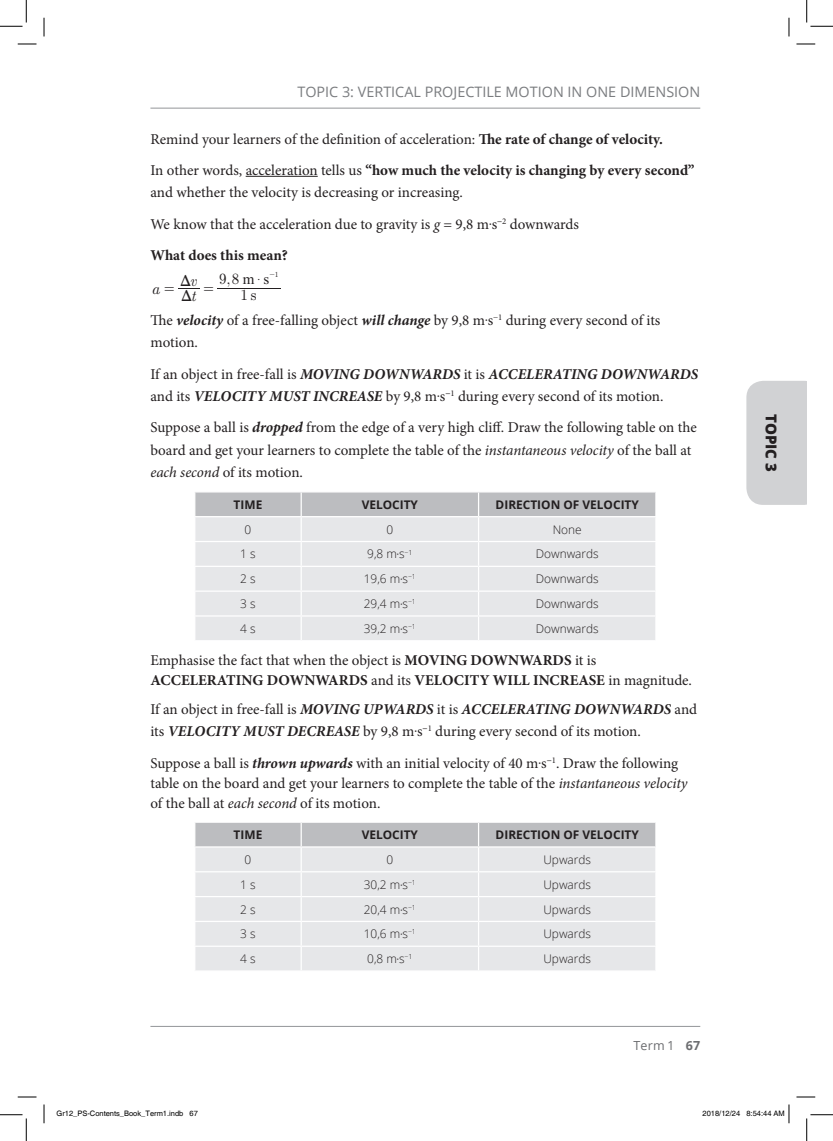
<style>
.page{position:relative;width:833px;height:1141px;background:#fff}
.page>*{position:absolute;margin:0;border:0;box-sizing:border-box;transform-origin:0 0}
.t1{font:15px/22.5px "Minion Pro";color:#231f20}
.t2{font:15px "MM Century New";color:#231f20}
.t3{font:800 15px "Open Sans";color:#231f20}
.t4{font:15px "MM Century Old Greek";color:#231f20}
.t5{font:italic 15px "MM Century New";color:#231f20}
.t6{font:15px "MM Binary";color:#231f20}
.t7{font:14.38px "Open Sans";color:#7a7c7f}
.t8{font:12.5px "Open Sans";color:#6c6d70}
.t9{font:300 11.88px "Open Sans";color:#231f20}
.t10{font:700 11.88px "Open Sans";color:#231f20}
.t11{font:7.5px "Helvetica";color:#000}
.t12{font:7.5px "MM Century New";color:#231f20}
.s1{font-weight:700}
.s2{font-style:italic}
.s3{font-family:"MM Century New";font-style:italic}
.s4{font-family:"Times New Roman"}
.s5{font-weight:700;font-style:italic}
.s6{font-family:"Minion Pro";font-weight:400}
.s7{font-style:normal}
</style>
<div class="page">
<hr style="left:150px;top:108px;width:549px;height:1px;background:#939598">
<hr style="left:150px;top:1025px;width:549px;height:1px;background:#939598">
<div style="left:746px;top:381px;width:60px;height:124px;background:#d1d2d4"></div>
<hr style="left:245px;top:176px;width:72px;height:1px;background:#231f20">
<svg style="left:178px;top:288px;width:21px;height:1px"></svg>
<hr style="left:217px;top:288px;width:63px;height:1px;background:#231f20">
<svg style="left:195px;top:492px;width:461px;height:148px;background:#e0e1e3"></svg>
<svg style="left:195px;top:822px;width:461px;height:148px;background:#e0e1e3"></svg>
<svg style="left:18px;top:43px;width:18px;height:2px"></svg>
<svg style="left:796px;top:43px;width:18px;height:2px"></svg>
<svg style="left:18px;top:1096px;width:18px;height:1px"></svg>
<svg style="left:796px;top:1096px;width:18px;height:1px"></svg>
<svg style="left:43px;top:18px;width:2px;height:18px"></svg>
<svg style="left:43px;top:1104px;width:2px;height:19px"></svg>
<svg style="left:788px;top:18px;width:1px;height:18px"></svg>
<svg style="left:0;top:0;width:27px;height:27px"></svg>
<svg style="left:0;top:1114px;width:27px;height:26px"></svg>
<svg style="left:806px;top:0;width:26px;height:27px"></svg>
<svg style="left:806px;top:1114px;width:26px;height:26px"></svg>
<svg style="left:788px;top:1104px;width:1px;height:19px"></svg>
<p class="t7" style="left:297px;top:82px;width:404px">TOPIC 3: VERTICAL PROJECTILE MOTION IN ONE DIMENSION</p>
<p class="t1" style="left:150px;top:123px;width:545px;line-height:31.2px">Remind your learners of the definition of acceleration: <span class="s1">The rate of change of velocity.<br></span>In other words, acceleration tells us <span class="s1">“how much the velocity is changing by every second”</span></p>
<p class="t1" style="left:150px;top:177px;width:430px;line-height:31.2px">and whether the velocity is decreasing or increasing.<br>We know that the acceleration due to gravity is <span class="s2">g</span> = 9,8 m.s<sup>−</sup><sup>2</sup> downwards<br><span class="s1">What does this mean?</span></p>
<p class="t2" style="left:227px;top:271px;width:5px">,</p>
<p class="t2" style="left:240px;top:288px;width:17px">1s</p>
<p class="t4" style="left:180px;top:273px;width:19px">D<span class="s3">v</span></p>
<p class="t2" style="left:219px;top:271px;width:61px">98<span class="s4">ms</span> <sup>1</sup></p>
<p class="t12" style="left:270px;top:271px;width:6px">-</p>
<p class="t1" style="left:150px;top:309px;width:511px">The <span class="s5">velocity</span> of a free-falling object <span class="s5">will change</span> by 9,8 m.s<sup>−1</sup> during every second of its motion.</p>
<p class="t1" style="left:150px;top:362px;width:548px">If an object in free-fall is <span class="s5">MOVING DOWNWARDS</span> it is <span class="s5">ACCELERATING DOWNWARDS </span>and its <span class="s5">VELOCITY MUST INCREASE</span> by 9,8 m.s<sup>−</sup><sup>1</sup> during every second of its motion.</p>
<p class="t1" style="left:150px;top:416px;width:547px">Suppose a ball is <span class="s5">dropped</span> from the edge of a very high cliff. Draw the following table on the board and get your learners to complete the table of the <span class="s2">instantaneous velocity</span> of the ball at <span class="s2">each second</span> of its motion.</p>
<p class="t10" style="left:233px;top:496px;width:30px">TIME</p>
<p class="t10" style="left:361px;top:496px;width:58px">VELOCITY</p>
<p class="t10" style="left:495px;top:496px;width:145px">DIRECTION OF VELOCITY</p>
<p class="t9" style="left:244px;top:521px;width:8px">0</p>
<p class="t9" style="left:386px;top:521px;width:8px">0</p>
<p class="t9" style="left:552px;top:521px;width:31px">None</p>
<p class="t9" style="left:240px;top:546px;width:17px">1 s</p>
<p class="t9" style="left:367px;top:546px;width:47px">9,8 m<span class="s6">.</span>s<sup>−1</sup></p>
<p class="t9" style="left:535px;top:546px;width:65px">Downwards</p>
<p class="t9" style="left:240px;top:570px;width:17px">2 s</p>
<p class="t9" style="left:363px;top:570px;width:54px">19,6 m<span class="s6">.</span>s<sup>−1</sup></p>
<p class="t9" style="left:535px;top:570px;width:65px">Downwards</p>
<p class="t9" style="left:240px;top:595px;width:17px">3 s</p>
<p class="t9" style="left:363px;top:595px;width:54px">29,4 m<span class="s6">.</span>s<sup>−1</sup></p>
<p class="t9" style="left:535px;top:595px;width:65px">Downwards</p>
<p class="t9" style="left:240px;top:620px;width:17px">4 s</p>
<p class="t9" style="left:363px;top:620px;width:54px">39,2 m<span class="s6">.</span>s<sup>−1</sup></p>
<p class="t9" style="left:535px;top:620px;width:65px">Downwards</p>
<p class="t1" style="left:150px;top:650px;width:542px;line-height:20px">Emphasise the fact that when the object is <span class="s1">MOVING DOWNWARDS</span> it is<br><span class="s1">ACCELERATING DOWNWARDS</span> and its <span class="s1">VELOCITY WILL INCREASE</span> in magnitude.</p>
<p class="t1" style="left:150px;top:698px;width:548px">If an object in free-fall is <span class="s5">MOVING UPWARDS</span> it is <span class="s5">ACCELERATING DOWNWARDS</span> and its <span class="s5">VELOCITY MUST DECREASE</span> by 9,8 m.s<sup>−</sup><sup>1</sup> during every second of its motion.</p>
<p class="t1" style="left:150px;top:753px;width:538px;line-height:20px">Suppose a ball is <span class="s5">thrown upwards</span> with an initial velocity of 40 m.s<sup>−</sup><sup>1</sup>. Draw the following table on the board and get your learners to complete the table of the <span class="s2">instantaneous velocity </span>of the ball at <span class="s2">each second</span> of its motion.</p>
<p class="t10" style="left:233px;top:826px;width:30px">TIME</p>
<p class="t10" style="left:361px;top:826px;width:58px">VELOCITY</p>
<p class="t10" style="left:495px;top:826px;width:145px">DIRECTION OF VELOCITY</p>
<p class="t9" style="left:244px;top:851px;width:8px">0</p>
<p class="t9" style="left:386px;top:851px;width:8px">0</p>
<p class="t9" style="left:543px;top:851px;width:49px">Upwards</p>
<p class="t9" style="left:240px;top:876px;width:17px">1 s</p>
<p class="t9" style="left:363px;top:876px;width:54px">30,2 m<span class="s6">.</span>s<sup>−1</sup></p>
<p class="t9" style="left:543px;top:876px;width:49px">Upwards</p>
<p class="t9" style="left:240px;top:901px;width:17px">2 s</p>
<p class="t9" style="left:363px;top:901px;width:54px">20,4 m<span class="s6">.</span>s<sup>−1</sup></p>
<p class="t9" style="left:543px;top:901px;width:49px">Upwards</p>
<p class="t9" style="left:240px;top:925px;width:17px">3 s</p>
<p class="t9" style="left:363px;top:925px;width:54px">10,6 m<span class="s6">.</span>s<sup>−1</sup></p>
<p class="t9" style="left:543px;top:925px;width:49px">Upwards</p>
<p class="t9" style="left:240px;top:950px;width:17px">4 s</p>
<p class="t9" style="left:367px;top:950px;width:47px">0,8 m<span class="s6">.</span>s<sup>−1</sup></p>
<p class="t9" style="left:543px;top:950px;width:49px">Upwards</p>
<p class="t6" style="left:257px;top:272px;width:4px">$</p>
<p class="t5" style="left:152px;top:281px;width:23px">a <span class="s7">=</span></p>
<p class="t4" style="left:181px;top:289px;width:16px">D<span class="s3">t</span></p>
<p class="t2" style="left:204px;top:281px;width:11px">=</p>
<p class="t8" style="left:633px;top:1036px;width:68px">Term 1 <span class="s1">67</span></p>
<p class="t3" style="left:782px;top:414px;width:59px;rotate:90deg">TOPIC 3</p>
<p class="t11" style="left:56px;top:1108px;width:143px">Gr12_PS-Contents_Book_Term1.indb 67</p>
<p class="t11" style="left:702px;top:1108px;width:84px">2018/12/24 8:54:44 AM</p>
</div>
